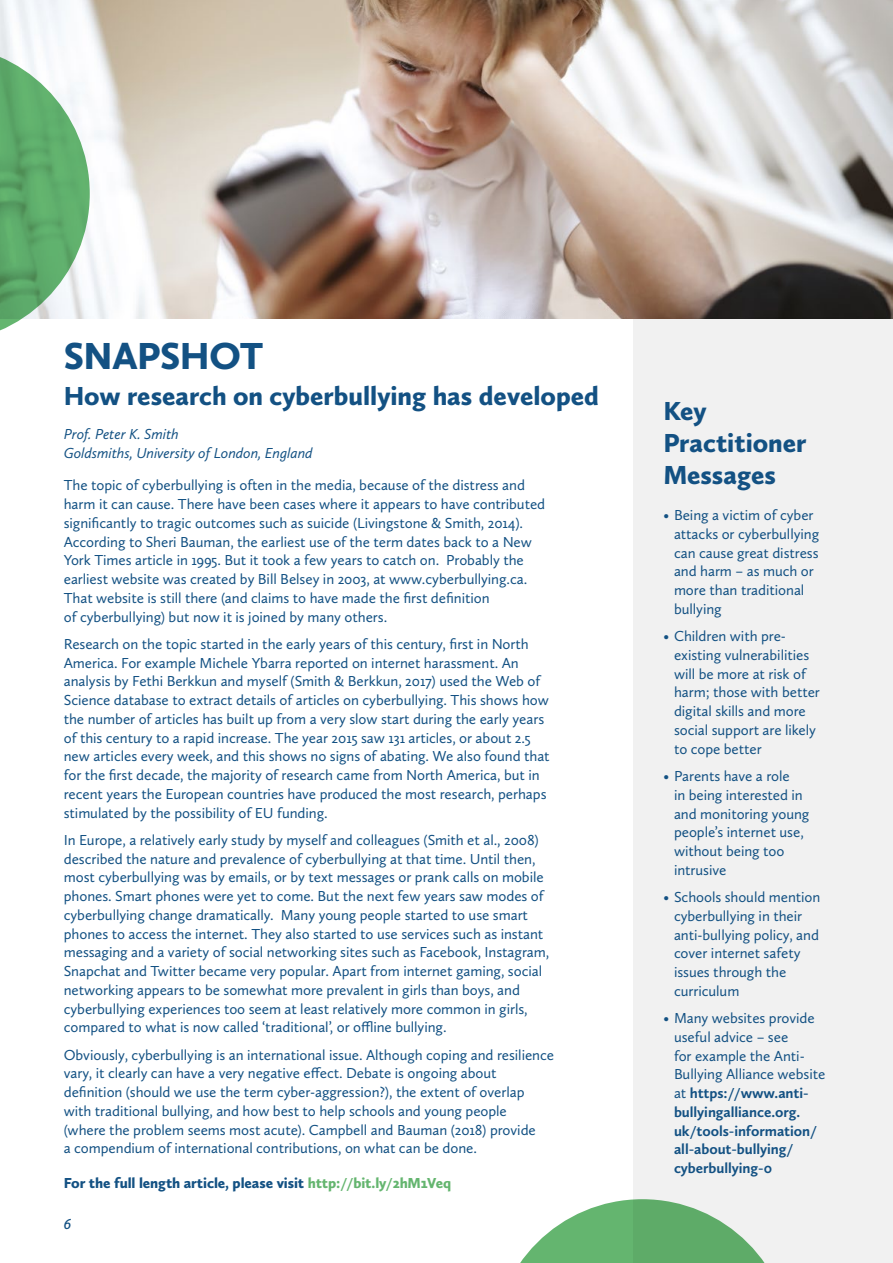
<style>
.page{position:relative;width:893px;height:1263px;background:#fff}
.page>*{position:absolute;margin:0;border:0;box-sizing:border-box;transform-origin:0 0}
.t1{font:900 39px "Calluna Sans";letter-spacing:-.01em;color:#135183}
.t2{font:900 27px/32.4px "Calluna Sans";color:#135183}
.t3{font:15px/18.8px "Calluna Sans";letter-spacing:-.005em;color:#135183}
.t4{font:700 15px/18.8px "Calluna Sans";letter-spacing:-.005em;color:#135183}
.t5{font:900 15px "Calluna Sans";letter-spacing:-.005em;color:#135183}
.t6{font:italic 15px/18.8px "Calluna Sans";letter-spacing:-.005em;color:#135183}
.t7{font:italic 600 15px "Calluna Sans";color:#135183}
.s1{color:#64b56f}
.s2{font-weight:400}
</style>
<div class="page">
<div style="left:634px;top:0;width:259px;height:1263px;background:#f1f1f1"></div>
<img style="left:0;top:0;width:893px;height:319px">
<svg style="left:0;top:45px;width:90px;height:286px"></svg>
<svg style="left:520px;top:1199px;width:245px;height:64px"></svg>
<h1 class="t1" style="left:64px;top:331px;width:201px">SNAPSHOT</h1>
<h2 class="t2" style="left:64px;top:379px;width:537px">How research on cyberbullying has developed</h2>
<p class="t6" style="left:64px;top:425px;width:250px">Prof. Peter K. Smith<br>Goldsmiths, University of London, England</p>
<p class="t3" style="left:64px;top:476px;width:483px">The topic of cyberbullying is often in the media, because of the distress and harm it can cause. There have been cases where it appears to have contributed significantly to tragic outcomes such as suicide (Livingstone &amp; Smith, 2014).<br>According to Sheri Bauman, the earliest use of the term dates back to a New York Times article in 1995. But it took a few years to catch on. Probably the earliest website was created by Bill Belsey in 2003, at www.cyberbullying.ca.<br>That website is still there (and claims to have made the first definition<br>of cyberbullying) but now it is joined by many others.</p>
<p class="t3" style="left:64px;top:634px;width:487px">Research on the topic started in the early years of this century, first in North America. For example Michele Ybarra reported on internet harassment. An analysis by Fethi Berkkun and myself (Smith &amp; Berkkun, 2017) used the Web of Science database to extract details of articles on cyberbullying. This shows how the number of articles has built up from a very slow start during the early years of this century to a rapid increase. The year 2015 saw 131 articles, or about 2.5 new articles every week, and this shows no signs of abating. We also found that for the first decade, the majority of research came from North America, but in recent years the European countries have produced the most research, perhaps stimulated by the possibility of EU funding.</p>
<p class="t3" style="left:64px;top:830px;width:487px">In Europe, a relatively early study by myself and colleagues (Smith et al., 2008) described the nature and prevalence of cyberbullying at that time. Until then, most cyberbullying was by emails, or by text messages or prank calls on mobile phones. Smart phones were yet to come. But the next few years saw modes of cyberbullying change dramatically. Many young people started to use smart phones to access the internet. They also started to use services such as instant messaging and a variety of social networking sites such as Facebook, Instagram, Snapchat and Twitter became very popular. Apart from internet gaming, social networking appears to be somewhat more prevalent in girls than boys, and cyberbullying experiences too seem at least relatively more common in girls, compared to what is now called ‘traditional’, or offline bullying.</p>
<p class="t3" style="left:64px;top:1045px;width:492px">Obviously, cyberbullying is an international issue. Although coping and resilience vary, it clearly can have a very negative effect. Debate is ongoing about definition (should we use the term cyber-aggression?), the extent of overlap with traditional bullying, and how best to help schools and young people<br>(where the problem seems most acute). Campbell and Bauman (2018) provide<br>a compendium of international contributions, on what can be done.</p>
<p class="t5" style="left:64px;top:1173px;width:389px">For the full length article, please visit <span class="s1">http://bit.ly/2hM1Veq</span></p>
<p class="t7" style="left:64px;top:1214px;width:9px">6</p>
<h2 class="t2" style="left:663px;top:394px;width:145px">Key<br>Practitioner<br>Messages</h2>
<p class="t3" style="left:674px;top:506px;width:147px;text-indent:-11px">• Being a victim of cyber attacks or cyberbullying can cause great distress and harm – as much or more than traditional bullying</p>
<p class="t3" style="left:674px;top:627px;width:147px;text-indent:-11px">• Children with pre&shy;existing vulnerabilities will be more at risk of harm; those with better digital skills and more social support are likely to cope better</p>
<p class="t3" style="left:674px;top:766px;width:137px;text-indent:-11px">• Parents have a role<br>in being interested in and monitoring young people’s internet use, without being too intrusive</p>
<p class="t3" style="left:674px;top:887px;width:148px;text-indent:-11px">• Schools should mention cyberbullying in their anti-bullying policy, and cover internet safety issues through the curriculum</p>
<p class="t4" style="left:674px;top:1008px;width:153px;text-indent:-11px"><span class="s2">• Many websites provide useful advice – see<br>for example the Anti-<br>Bullying Alliance website at</span> https://www.anti&shy;bullyingalliance.org. uk/tools-information/ all-about-bullying/ cyberbullying-0</p>
</div>
